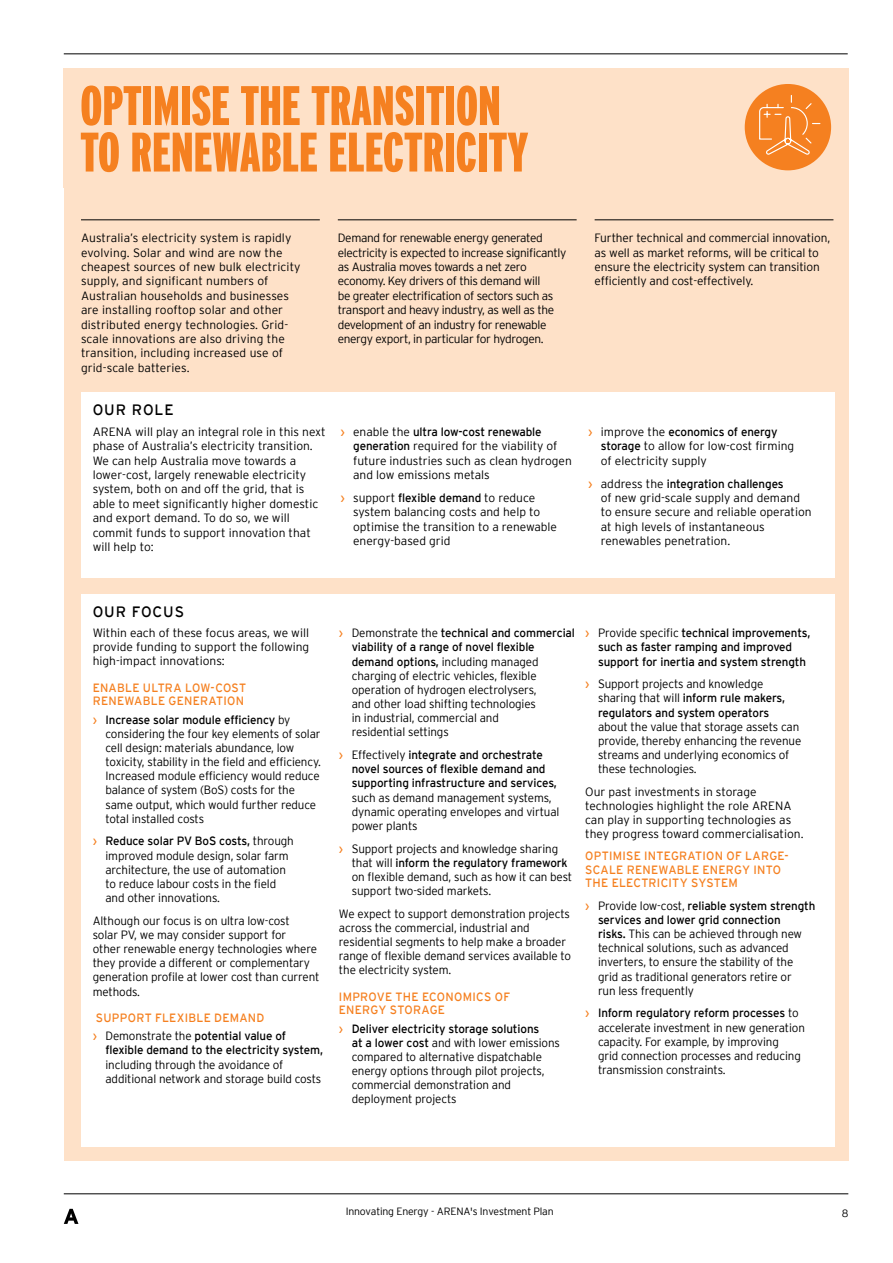
<style>
.page{position:relative;width:893px;height:1263px;background:#fff}
.page>*{position:absolute;margin:0;border:0;box-sizing:border-box;transform-origin:0 0}
.t1{font:900 extra-condensed 55.5px/46.5px "Interstate";color:#f58020}
.t2{font:15px "Interstate";letter-spacing:.06em;color:#000}
.t3{font:300 12px/14.1px "Interstate";letter-spacing:-.01em;color:#000}
.t4{font:12px/14.1px "Interstate";letter-spacing:-.01em;color:#000}
.t5{font:300 12px/14.4px "Interstate";letter-spacing:.01em;color:#000}
.t6{font:300 12px/14.4px "Interstate";letter-spacing:-.03em;color:#000}
.t7{font:12px/13.5px "Interstate";letter-spacing:.02em;color:#f58020}
.t8{font:300 10.5px "Interstate";letter-spacing:-.02em;color:#000}
.s1{font-weight:400;color:#f58020}
.s2{font-weight:400}
.s3{font-weight:300;color:#000}
.s4{color:#000}
.s5{color:#f58020}
.s6{font-weight:300}
</style>
<div class="page">
<hr style="left:64px;top:1193px;width:784px;height:1px;background:#000">
<svg style="left:64px;top:1209px;width:14px;height:15px"></svg>
<div style="left:64px;top:68px;width:784px;height:1093px;background:#fee1c8"></div>
<hr style="left:64px;top:54px;width:784px;height:1px;background:#000">
<div style="left:81px;top:392px;width:754px;height:186px;background:#fff"></div>
<div style="left:81px;top:594px;width:754px;height:552px;background:#fff"></div>
<hr style="left:81px;top:220px;width:239px;height:1px;background:#000">
<hr style="left:338px;top:220px;width:239px;height:1px;background:#000">
<hr style="left:595px;top:220px;width:238px;height:1px;background:#000">
<div style="left:366px;top:172px;width:83px;height:49px;background:#fee1c8"></div>
<div style="left:745px;top:84px;width:86px;height:86px;background:#f58020;border-radius:50%"></div>
<svg style="left:758px;top:84px;width:63px;height:72px"></svg>
<h1 class="t1" style="left:80px;top:82px;width:450px">OPTIMISE THE TRANSITION<br>TO RENEWABLE ELECTRICITY</h1>
<p class="t5" style="left:81px;top:231px;width:221px">Australia’s electricity system is rapidly evolving. Solar and wind are now the cheapest sources of new bulk electricity supply, and significant numbers of Australian households and businesses are installing rooftop solar and other distributed energy technologies. Grid&shy;scale innovations are also driving the transition, including increased use of grid-scale batteries.</p>
<p class="t6" style="left:338px;top:231px;width:230px">Demand for renewable energy generated electricity is expected to increase significantly as Australia moves towards a net zero economy. Key drivers of this demand will<br>be greater electrification of sectors such as transport and heavy industry, as well as the development of an industry for renewable energy export, in particular for hydrogen.</p>
<p class="t3" style="left:595px;top:231px;width:237px">Further technical and commercial innovation, as well as market reforms, will be critical to ensure the electricity system can transition efficiently and cost-effectively.</p>
<p class="t2" style="left:93px;top:401px;width:82px">OUR ROLE</p>
<p class="t3" style="left:93px;top:424px;width:234px">ARENA will play an integral role in this next phase of Australia’s electricity transition.<br>We can help Australia move towards a lower-cost, largely renewable electricity system, both on and off the grid, that is able to meet significantly higher domestic and export demand. To do so, we will commit funds to support innovation that will help to:</p>
<p class="t3" style="left:353px;top:424px;width:220px;text-indent:-13px"><span class="s1">›</span> enable the <span class="s2">ultra low-cost renewable generation</span> required for the viability of future industries such as clean hydrogen and low emissions metals</p>
<p class="t3" style="left:353px;top:490px;width:205px;text-indent:-13px"><span class="s1">›</span> support <span class="s2">flexible demand</span> to reduce system balancing costs and help to optimise the transition to a renewable energy-based grid</p>
<p class="t3" style="left:601px;top:424px;width:195px;text-indent:-13px"><span class="s1">›</span> improve the <span class="s2">economics of energy storage</span> to allow for low-cost firming of electricity supply</p>
<p class="t3" style="left:601px;top:476px;width:212px;text-indent:-13px"><span class="s1">›</span> address the <span class="s2">integration challenges<br></span>of new grid-scale supply and demand to ensure secure and reliable operation at high levels of instantaneous renewables penetration.</p>
<p class="t2" style="left:93px;top:603px;width:93px">OUR FOCUS</p>
<p class="t3" style="left:93px;top:626px;width:218px;text-align:justify">Within each of these focus areas, we will provide funding to support the following high-impact innovations:</p>
<p class="t7" style="left:93px;top:681px;width:155px">ENABLE ULTRA LOW-COST<br>RENEWABLE GENERATION</p>
<p class="t3" style="left:105px;top:712px;width:217px;text-indent:-13px"><span class="s1">›</span> <span class="s2">Increase solar module efficiency</span> by considering the four key elements of solar cell design: materials abundance, low toxicity, stability in the field and efficiency.<br>Increased module efficiency would reduce balance of system (BoS) costs for the same output, which would further reduce total installed costs</p>
<p class="t3" style="left:105px;top:834px;width:190px;text-indent:-13px"><span class="s1">›</span> <span class="s2">Reduce solar PV BoS costs,</span> through improved module design, solar farm architecture, the use of automation to reduce labour costs in the field and other innovations.</p>
<p class="t3" style="left:93px;top:913px;width:228px">Although our focus is on ultra low-cost<br>solar PV, we may consider support for<br>other renewable energy technologies where they provide a different or complementary generation profile at lower cost than current methods.</p>
<p class="t7" style="left:93px;top:1008px;width:195px;line-height:18.5px">SUPPORT FLEXIBLE DEMAND<br>› <span class="s3">Demonstrate the</span> <span class="s4">potential value of</span></p>
<p class="t4" style="left:105px;top:1043px;width:219px">flexible demand to the electricity system,</p>
<p class="t3" style="left:105px;top:1057px;width:217px">including through the avoidance of additional network and storage build costs</p>
<p class="t3" style="left:352px;top:626px;width:225px;text-indent:-13px"><span class="s1">›</span> Demonstrate the <span class="s2">technical and commercial viability of a range of novel flexible demand options,</span> including managed charging of electric vehicles, flexible operation of hydrogen electrolysers,<br>and other load shifting technologies<br>in industrial, commercial and<br>residential settings</p>
<p class="t4" style="left:352px;top:748px;width:207px;text-indent:-13px"><span class="s5">›</span> <span class="s6">Effectively</span> integrate and orchestrate novel sources of flexible demand and supporting infrastructure and services,</p>
<p class="t3" style="left:352px;top:790px;width:209px">such as demand management systems, dynamic operating envelopes and virtual power plants</p>
<p class="t3" style="left:352px;top:841px;width:222px;text-indent:-13px"><span class="s1">›</span> Support projects and knowledge sharing that will <span class="s2">inform the regulatory framework </span>on flexible demand, such as how it can best support two-sided markets.</p>
<p class="t3" style="left:339px;top:906px;width:234px">We expect to support demonstration projects across the commercial, industrial and residential segments to help make a broader range of flexible demand services available to the electricity system.</p>
<p class="t7" style="left:339px;top:989px;width:173px">IMPROVE THE ECONOMICS OF<br>ENERGY STORAGE</p>
<p class="t3" style="left:352px;top:1021px;width:210px;text-indent:-13px"><span class="s1">›</span> <span class="s2">Deliver electricity storage solutions<br>at a lower cost</span> and with lower emissions compared to alternative dispatchable energy options through pilot projects, commercial demonstration and deployment projects</p>
<p class="t4" style="left:598px;top:626px;width:214px;text-indent:-13px"><span class="s5">›</span> <span class="s6">Provide specific</span> technical improvements, such as faster ramping and improved support for inertia and system strength</p>
<p class="t4" style="left:598px;top:677px;width:189px;text-indent:-13px"><span class="s5">›</span> <span class="s6">Support projects and knowledge sharing that will</span> inform rule makers, regulators and system operators</p>
<p class="t3" style="left:598px;top:719px;width:205px">about the value that storage assets can provide, thereby enhancing the revenue streams and underlying economics of these technologies.</p>
<p class="t3" style="left:585px;top:784px;width:220px">Our past investments in storage technologies highlight the role ARENA can play in supporting technologies as they progress toward commercialisation.</p>
<p class="t7" style="left:585px;top:849px;width:205px">OPTIMISE INTEGRATION OF LARGE-<br>SCALE RENEWABLE ENERGY INTO<br>THE ELECTRICITY SYSTEM</p>
<p class="t3" style="left:598px;top:898px;width:219px;text-indent:-13px"><span class="s1">›</span> Provide low-cost, <span class="s2">reliable system strength services and lower grid connection<br>risks.</span> This can be achieved through new technical solutions, such as advanced inverters, to ensure the stability of the grid as traditional generators retire or<br>run less frequently</p>
<p class="t3" style="left:598px;top:1006px;width:208px;text-indent:-13px"><span class="s1">›</span> <span class="s2">Inform regulatory reform processes</span> to accelerate investment in new generation capacity. For example, by improving<br>grid connection processes and reducing transmission constraints.</p>
<p class="t8" style="left:346px;top:1206px;width:209px">Innovating Energy - ARENA's Investment Plan</p>
<p class="t8" style="left:842px;top:1207px;width:8px">8</p>
</div>
